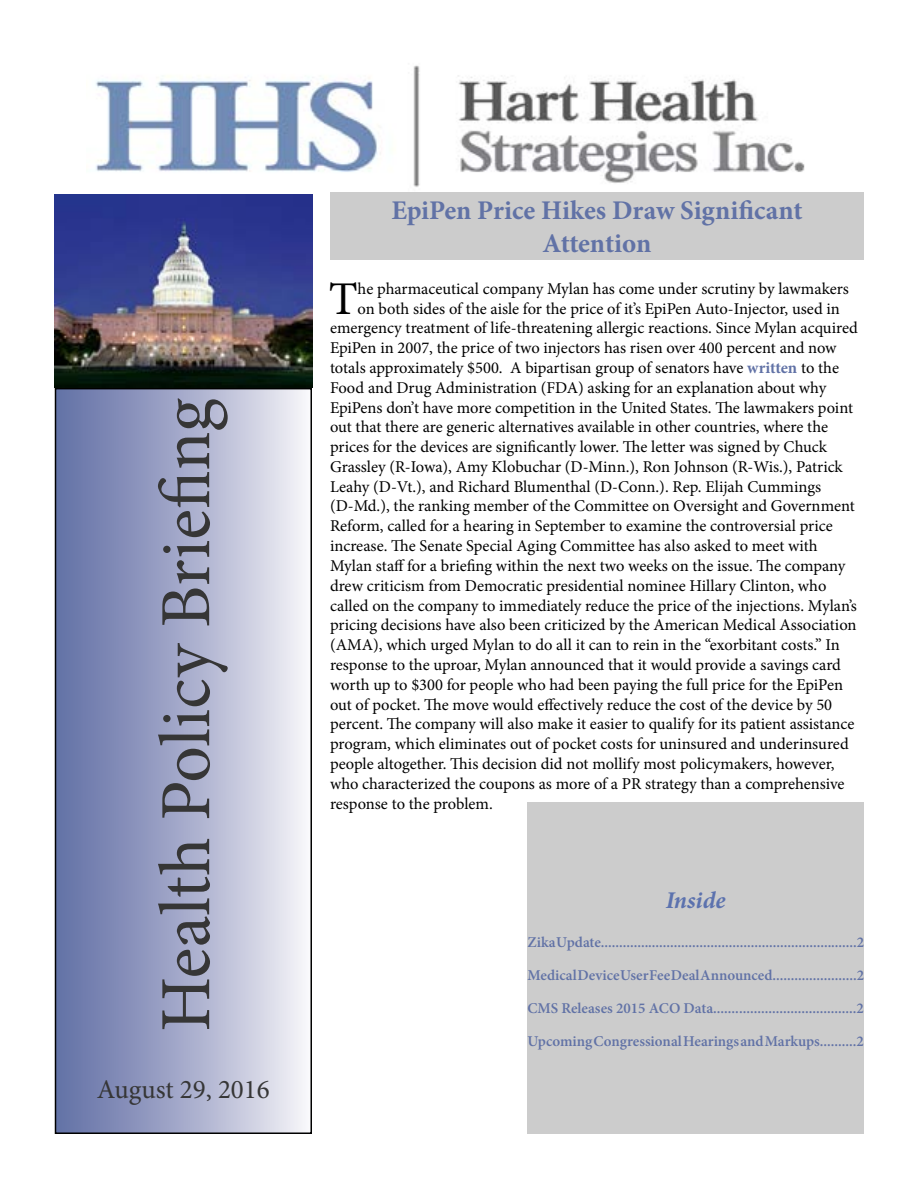
<style>
.page{position:relative;width:918px;height:1188px;background:#fff}
.page>*{position:absolute;margin:0;border:0;box-sizing:border-box;transform-origin:0 0}
.t1{font:72px "Minion Pro";color:#363636}
.t2{font:46.95px "Minion Pro";color:#000}
.t3{font:700 27px/32.4px "Minion Pro";letter-spacing:-.005em;color:#6172a6;text-align:center}
.t4{font:27px "Minion Pro";color:#363636}
.t5{font:italic 700 24px "Minion Pro";letter-spacing:.005em;color:#5c72ae}
.t6{font:16.5px "Minion Pro";color:#000}
.t7{font:600 15px "Minion Pro";color:#6172a6}
.s1{font-weight:700;color:#6172a6}
</style>
<div class="page">
<div style="left:56px;top:389px;width:255px;height:744px;background:linear-gradient(to right,#5e6ba3,#f3f1f7)"></div>
<div style="left:55px;top:388px;width:257px;height:746px;border:2px solid #000"></div>
<div style="left:527px;top:803px;width:337px;height:331px;background:#ccc"></div>
<img style="left:95px;top:65px;width:710px;height:122px">
<div style="left:330px;top:192px;width:534px;height:67px;background:#ccc"></div>
<img style="left:54px;top:194px;width:258px;height:194px">
<h1 class="t1" style="left:138px;top:1032px;width:635px;rotate:-90deg">Health Policy Briefing</h1>
<h3 class="t4" style="left:97px;top:1071px;width:174px">August 29, 2016</h3>
<h3 class="t3" style="left:391px;top:194px;width:413px">EpiPen Price Hikes Draw Significant<br>Attention</h3>
<h2 class="t2" style="left:329px;top:267px;width:30px">T</h2>
<p class="t6" style="left:358px;top:277px;width:493px">he pharmaceutical company Mylan has come under scrutiny by lawmakers</p>
<p class="t6" style="left:358px;top:297px;width:484px">on both sides of the aisle for the price of it’s EpiPen Auto-Injector, used in</p>
<p class="t6" style="left:330px;top:317px;width:529px">emergency treatment of life-threatening allergic reactions. Since Mylan acquired</p>
<p class="t6" style="left:330px;top:337px;width:508px">EpiPen in 2007, the price of two injectors has risen over 400 percent and now</p>
<p class="t6" style="left:330px;top:357px;width:511px">totals approximately $500. A bipartisan group of senators have <span class="s1">written</span> to the</p>
<p class="t6" style="left:330px;top:376px;width:498px">Food and Drug Administration (FDA) asking for an explanation about why</p>
<p class="t6" style="left:330px;top:396px;width:525px">EpiPens don’t have more competition in the United States. The lawmakers point</p>
<p class="t6" style="left:330px;top:416px;width:500px">out that there are generic alternatives available in other countries, where the</p>
<p class="t6" style="left:330px;top:436px;width:498px">prices for the devices are significantly lower. The letter was signed by Chuck</p>
<p class="t6" style="left:330px;top:456px;width:514px">Grassley (R-Iowa), Amy Klobuchar (D-Minn.), Ron Johnson (R-Wis.), Patrick</p>
<p class="t6" style="left:330px;top:475px;width:493px">Leahy (D-Vt.), and Richard Blumenthal (D-Conn.). Rep. Elijah Cummings</p>
<p class="t6" style="left:330px;top:495px;width:526px">(D-Md.), the ranking member of the Committee on Oversight and Government</p>
<p class="t6" style="left:330px;top:515px;width:504px">Reform, called for a hearing in September to examine the controversial price</p>
<p class="t6" style="left:330px;top:535px;width:489px">increase. The Senate Special Aging Committee has also asked to meet with</p>
<p class="t6" style="left:330px;top:555px;width:517px">Mylan staff for a briefing within the next two weeks on the issue. The company</p>
<p class="t6" style="left:330px;top:574px;width:498px">drew criticism from Democratic presidential nominee Hillary Clinton, who</p>
<p class="t6" style="left:330px;top:594px;width:528px">called on the company to immediately reduce the price of the injections. Mylan’s</p>
<p class="t6" style="left:330px;top:614px;width:528px">pricing decisions have also been criticized by the American Medical Association</p>
<p class="t6" style="left:330px;top:634px;width:511px">(AMA), which urged Mylan to do all it can to rein in the “exorbitant costs.” In</p>
<p class="t6" style="left:330px;top:654px;width:513px">response to the uproar, Mylan announced that it would provide a savings card</p>
<p class="t6" style="left:330px;top:673px;width:515px">worth up to $300 for people who had been paying the full price for the EpiPen</p>
<p class="t6" style="left:330px;top:693px;width:504px">out of pocket. The move would effectively reduce the cost of the device by 50</p>
<p class="t6" style="left:330px;top:713px;width:526px">percent. The company will also make it easier to qualify for its patient assistance</p>
<p class="t6" style="left:330px;top:733px;width:520px">program, which eliminates out of pocket costs for uninsured and underinsured</p>
<p class="t6" style="left:330px;top:753px;width:506px">people altogether. This decision did not mollify most policymakers, however,</p>
<p class="t6" style="left:330px;top:772px;width:516px">who characterized the coupons as more of a PR strategy than a comprehensive</p>
<p class="t6" style="left:330px;top:792px;width:164px">response to the problem.</p>
<h3 class="t5" style="left:666px;top:883px;width:61px">Inside</h3>
<p class="t7" style="left:527px;top:932px;width:338px">Zika Update......................................................................2</p>
<p class="t7" style="left:527px;top:965px;width:338px">Medical Device User Fee Deal Announced.......................2</p>
<p class="t7" style="left:527px;top:998px;width:338px">CMS Releases 2015 ACO Data.......................................2</p>
<p class="t7" style="left:527px;top:1031px;width:338px">Upcoming Congressional Hearings and Markups..........2</p>
</div>
